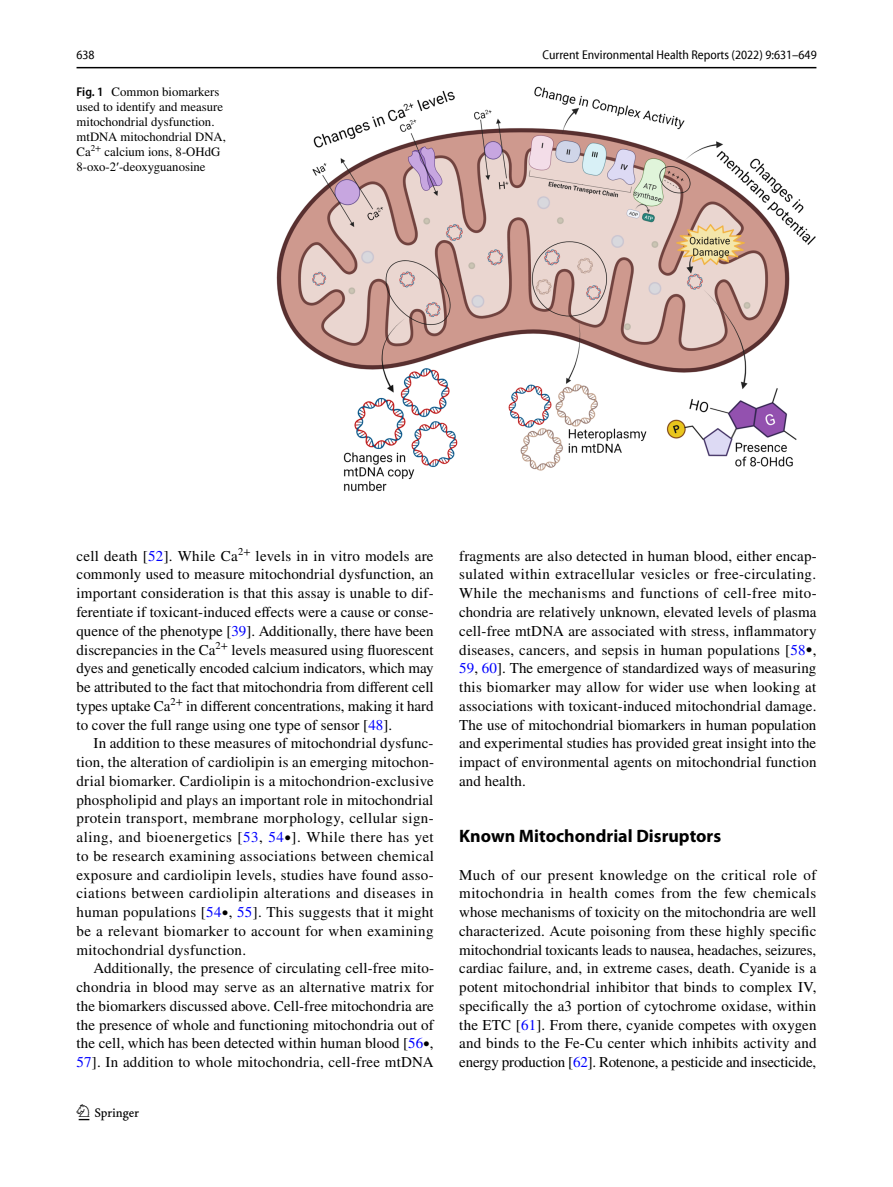
<style>
.page{position:relative;width:893px;height:1187px;background:#fff}
.page>*{position:absolute;margin:0;border:0;box-sizing:border-box;transform-origin:0 0}
.t1{font:22.5px "Springnew Regular 2";color:#000}
.t2{font:700 18px "Myriad Pro";color:#000}
.t3{font:15px/18.8px "STIX";letter-spacing:.005em;color:#000;text-align:justify}
.t4{font:12.75px/15px "STIX";color:#000}
.t5{font:semi-condensed 12.75px "Myriad Pro Unic";color:#000}
.s1{font-family:"Myriad Pro";font-weight:600;font-stretch:semi-condensed}
.s2{font-family:"Times New Roman"}
.s3{color:#00f}
.s4{font-size:12.75px}
</style>
<div class="page">
<hr style="left:77px;top:67px;width:739px;height:1px;background:#000">
<img style="left:276px;top:87px;width:540px;height:404px">
<p class="t5" style="left:77px;top:50px;width:20px">638</p>
<p class="t5" style="left:542px;top:50px;width:276px">Current Environmental Health Reports (2022) 9:631–649</p>
<p class="t4" style="left:77px;top:85px;width:151px"><span class="s1">Fig. 1</span> Common biomarkers used to identify and measure mitochondrial dysfunction. mtDNA mitochondrial DNA,<br>Ca<sup>2+</sup> calcium ions, 8-OHdG<br>8-oxo-2<span class="s2">′</span>-deoxyguanosine</p>
<p class="t3" style="left:77px;top:547px;width:359px">cell death [<span class="s3">52</span>]. While Ca<sup>2+</sup> levels in in vitro models are commonly used to measure mitochondrial dysfunction, an important consideration is that this assay is unable to dif&shy;ferentiate if toxicant-induced effects were a cause or conse&shy;quence of the phenotype [<span class="s3">39</span>]. Additionally, there have been discrepancies in the Ca<sup>2+</sup> levels measured using fluorescent dyes and genetically encoded calcium indicators, which may be attributed to the fact that mitochondria from different cell types uptake Ca<sup>2+</sup> in different concentrations, making it hard to cover the full range using one type of sensor [<span class="s3">48</span>].</p>
<p class="t3" style="left:77px;top:734px;width:359px;text-indent:17px">In addition to these measures of mitochondrial dysfunc&shy;tion, the alteration of cardiolipin is an emerging mitochon&shy;drial biomarker. Cardiolipin is a mitochondrion-exclusive phospholipid and plays an important role in mitochondrial protein transport, membrane morphology, cellular sign&shy;aling, and bioenergetics [<span class="s3">53</span>, <span class="s3">54</span><span class="s4">•</span>]. While there has yet to be research examining associations between chemical exposure and cardiolipin levels, studies have found asso&shy;ciations between cardiolipin alterations and diseases in human populations [<span class="s3">54</span><span class="s4">•</span>, <span class="s3">55</span>]. This suggests that it might be a relevant biomarker to account for when examining mitochondrial dysfunction.</p>
<p class="t3" style="left:77px;top:959px;width:359px;text-indent:17px">Additionally, the presence of circulating cell-free mito&shy;chondria in blood may serve as an alternative matrix for the biomarkers discussed above. Cell-free mitochondria are the presence of whole and functioning mitochondria out of the cell, which has been detected within human blood [<span class="s3">56</span><span class="s4">•</span>, <span class="s3">57</span>]. In addition to whole mitochondria, cell-free mtDNA</p>
<h1 class="t1" style="left:79px;top:1104px;width:62px">1 3</h1>
<p class="t3" style="left:459px;top:547px;width:359px">fragments are also detected in human blood, either encap&shy;sulated within extracellular vesicles or free-circulating.<br>While the mechanisms and functions of cell-free mito&shy;chondria are relatively unknown, elevated levels of plasma cell-free mtDNA are associated with stress, inflammatory diseases, cancers, and sepsis in human populations [<span class="s3">58</span><span class="s4">•</span>, <span class="s3">59</span>, <span class="s3">60</span>]. The emergence of standardized ways of measuring this biomarker may allow for wider use when looking at associations with toxicant-induced mitochondrial damage.<br>The use of mitochondrial biomarkers in human population and experimental studies has provided great insight into the impact of environmental agents on mitochondrial function and health.</p>
<p class="t2" style="left:459px;top:824px;width:264px">Known Mitochondrial Disruptors</p>
<p class="t3" style="left:459px;top:866px;width:359px">Much of our present knowledge on the critical role of mitochondria in health comes from the few chemicals whose mechanisms of toxicity on the mitochondria are well characterized. Acute poisoning from these highly specific mitochondrial toxicants leads to nausea, headaches, seizures, cardiac failure, and, in extreme cases, death. Cyanide is a potent mitochondrial inhibitor that binds to complex IV, specifically the a3 portion of cytochrome oxidase, within the ETC [<span class="s3">61</span>]. From there, cyanide competes with oxygen and binds to the Fe-Cu center which inhibits activity and energy production [<span class="s3">62</span>]. Rotenone, a pesticide and insecticide,</p>
</div>
